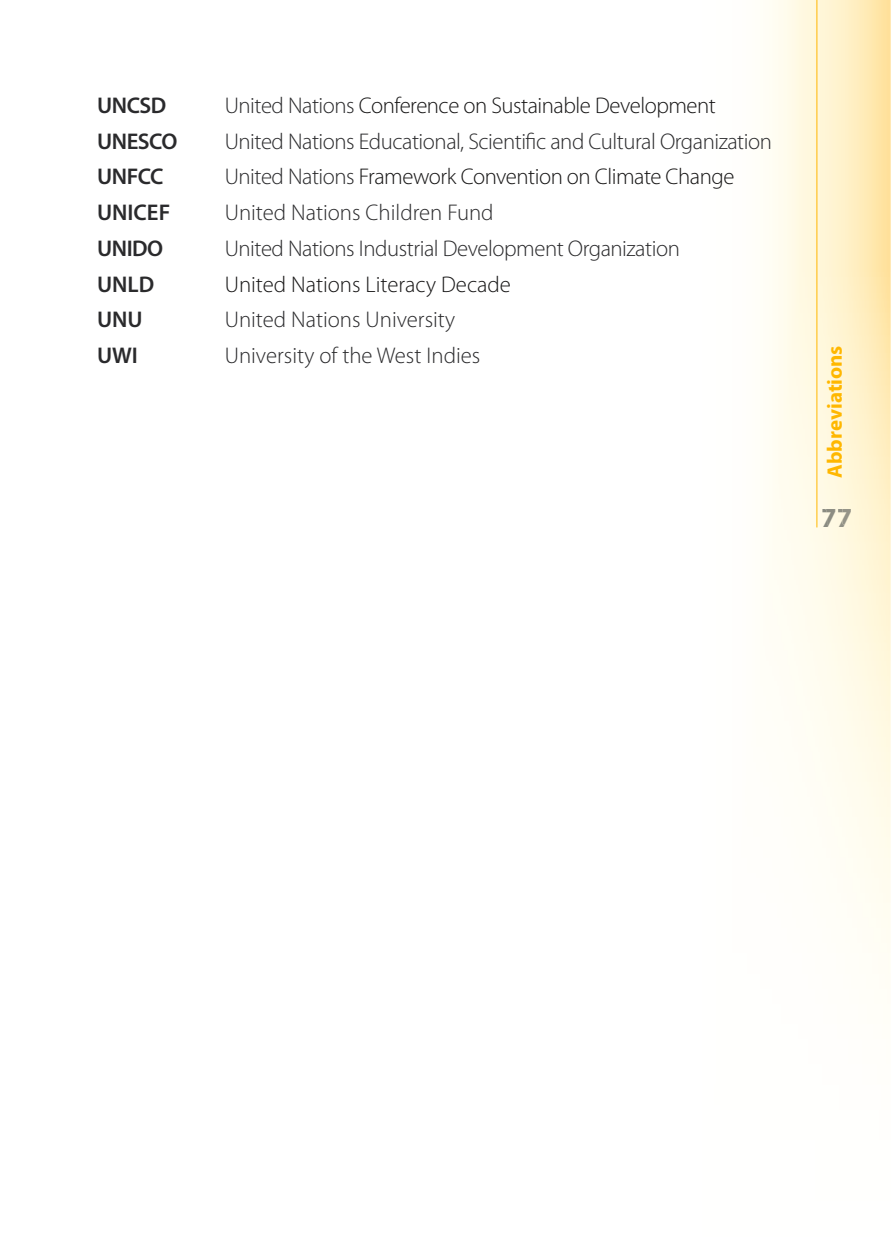
<style>
.page{position:relative;width:891px;height:1238px;background:#fff}
.page>*{position:absolute;margin:0;border:0;box-sizing:border-box;transform-origin:0 0}
.t1{font:700 28.05px "Myriad Pro";color:#767575}
.t2{font:300 22.8px "Myriad Pro";letter-spacing:-.02em;color:#2a2a2c}
.t3{font:300 22.8px "Myriad Pro";letter-spacing:-.02em;color:#171616}
.t4{font:300 22.8px "Myriad Pro";color:#2a2a2c}
.t5{font:600 22.8px "Myriad Pro";letter-spacing:-.02em;color:#2a2a2c}
.t6{font:300 22.8px "Myriad Pro";color:#171616}
.t7{font:700 21px "Myriad Pro";color:#ffb700}
.s1{color:#2a2a2c}
</style>
<div class="page">
<img style="left:769px;top:0;width:121px;height:974px">
<img style="left:822px;top:509px;width:29px;height:18px">
<hr style="left:816px;top:0;width:1px;height:527px;background:#ffb700">
<p class="t5" style="left:97px;top:96px;width:71px">UNCSD</p>
<p class="t3" style="left:225px;top:96px;width:493px"><span class="s1">United Nations</span> Conference on Sustainable Development</p>
<p class="t5" style="left:97px;top:132px;width:82px">UNESCO</p>
<p class="t2" style="left:225px;top:132px;width:549px">United Nations Educational, Scientific and Cultural Organization</p>
<p class="t5" style="left:97px;top:168px;width:68px">UNFCC</p>
<p class="t3" style="left:225px;top:168px;width:511px"><span class="s1">United Nations</span> Framework Convention on Climate Change</p>
<p class="t5" style="left:97px;top:204px;width:75px">UNICEF</p>
<p class="t4" style="left:225px;top:204px;width:270px">United Nations Children Fund</p>
<p class="t5" style="left:97px;top:239px;width:68px">UNIDO</p>
<p class="t2" style="left:225px;top:239px;width:456px">United Nations Industrial Development Organization</p>
<p class="t5" style="left:97px;top:275px;width:59px">UNLD</p>
<p class="t6" style="left:225px;top:275px;width:288px">United Nations Literacy Decade</p>
<p class="t5" style="left:97px;top:311px;width:47px">UNU</p>
<p class="t4" style="left:225px;top:311px;width:232px">United Nations University</p>
<p class="t5" style="left:97px;top:347px;width:42px">UWI</p>
<p class="t4" style="left:225px;top:347px;width:257px">University of the West Indies</p>
<p class="t7" style="left:827px;top:478px;width:134px;rotate:-90deg">Abbreviations</p>
<p class="t1" style="left:821px;top:507px;width:33px">77</p>
</div>
